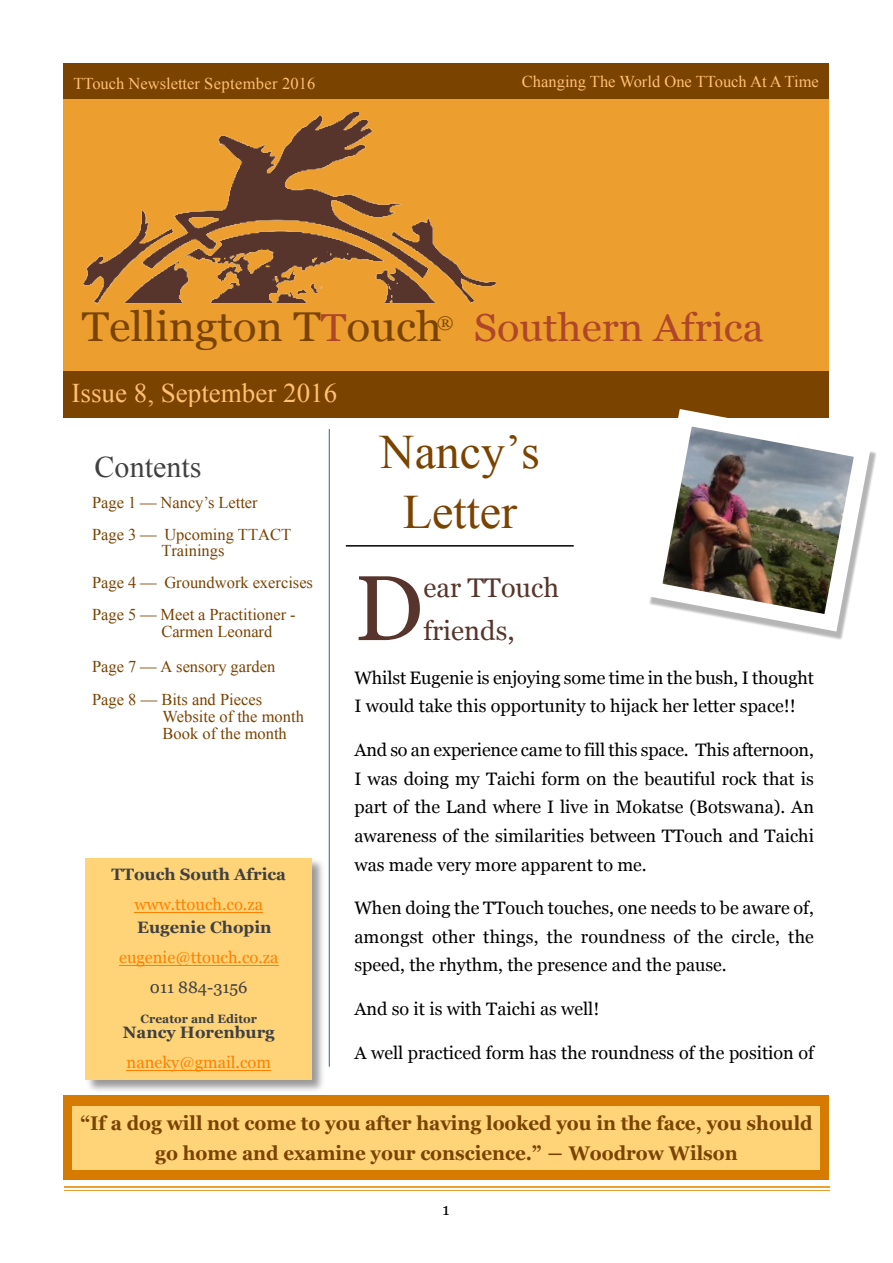
<style>
.page{position:relative;width:893px;height:1263px;background:#fff}
.page>*{position:absolute;margin:0;border:0;box-sizing:border-box;transform-origin:0 0}
.t1{font:91.95px "Georgia";color:#57352c}
.t2{font:48px/60.4px "Times New Roman";color:#7a4300;text-align:center}
.t3{font:41.55px "Georgia";color:#7a4300;scale:1.06 1}
.t4{font:30px "Times New Roman";color:#404040}
.t5{font:27px "Times New Roman";color:#ffc072}
.t6{font:27px/42.9px "Georgia";color:#57352c}
.t7{font:700 19.8px/30.3px "Georgia";color:#7a4300;text-align:center;scale:.95 1}
.t8{font:18px/28.7px "Georgia";color:#000;text-align:justify}
.t9{font:16.5px/31.8px "Times New Roman";color:#7a4300}
.t10{font:16.5px "Times New Roman";color:#ffc072}
.t11{font:16.5px "Georgia";color:#ff8000}
.t12{font:700 16.5px "Georgia";color:#404040}
.t13{font:16.5px "Georgia";color:#404040}
.t14{font:16.5px "Georgia";color:#000}
.t15{font:16.5px "Georgia";color:#7a4300;scale:1.05 1}
.t16{font:700 12px "Georgia";color:#404040}
.s1{font-size:39px;color:#ae462a}
</style>
<div class="page">
<div style="left:64px;top:64px;width:765px;height:36px;background:#7a4300"></div>
<div style="left:64px;top:100px;width:765px;height:275px;background:#ec9f2e"></div>
<img style="left:83px;top:113px;width:413px;height:192px">
<div style="left:64px;top:371px;width:765px;height:46px;background:#7a4300"></div>
<hr style="left:64px;top:1190px;width:765px;height:1px;background:#ec9f2e">
<hr style="left:64px;top:1187px;width:765px;height:1px;background:#ec9f2e">
<div style="left:64px;top:1096px;width:765px;height:84px;background:#d77a00"></div>
<div style="left:73px;top:1106px;width:747px;height:63px;background:#ffd479"></div>
<img style="left:636px;top:409px;width:240px;height:231px">
<hr style="left:346px;top:545px;width:228px;height:2px;background:#000">
<hr style="left:329px;top:429px;width:1px;height:637px;background:#365f91">
<img style="left:85px;top:858px;width:238px;height:233px">
<div style="left:86px;top:858px;width:226px;height:222px;background:#ffd479"></div>
<hr style="left:134px;top:911px;width:113px;height:1px;background:#ff8000">
<hr style="left:119px;top:965px;width:159px;height:1px;background:#ff8000">
<hr style="left:127px;top:1070px;width:144px;height:1px;background:#ff8000">
<p class="t10" style="left:73px;top:77px;width:244px">TTouch Newsletter September 2016</p>
<p class="t10" style="left:522px;top:76px;width:298px">Changing The World One TTouch At A Time</p>
<h3 class="t3" style="left:82px;top:309px;width:645px">Tellington T<span class="s1">T</span>ouch <span class="s1">Southern Africa</span></h3>
<p class="t15" style="left:437px;top:316px;width:17px">®</p>
<h3 class="t5" style="left:72px;top:383px;width:267px">Issue 8, September 2016</h3>
<h3 class="t4" style="left:95px;top:456px;width:108px">Contents</h3>
<p class="t9" style="left:92px;top:488px;width:200px">Page 1 — Nancy’s Letter<br>Page 3 — Upcoming TTACT</p>
<p class="t9" style="left:92px;top:536px;width:222px;text-indent:69px">Trainings<br>Page 4 — Groundwork exercises<br>Page 5 — Meet a Practitioner -</p>
<p class="t9" style="left:92px;top:616px;width:185px;line-height:33.9px;text-indent:69px">Carmen Leonard<br>Page 7 — A sensory garden<br>Page 8 — Bits and Pieces</p>
<p class="t9" style="left:163px;top:709px;width:143px;line-height:17.2px">Website of the month<br>Book of the month</p>
<p class="t12" style="left:111px;top:868px;width:176px">TTouch South Africa</p>
<p class="t11" style="left:134px;top:898px;width:130px">www.ttouch.co.za</p>
<p class="t12" style="left:137px;top:921px;width:136px">Eugenie Chopin</p>
<p class="t11" style="left:119px;top:951px;width:161px">eugenie@ttouch.co.za</p>
<p class="t13" style="left:150px;top:981px;width:99px">011 884-3156</p>
<p class="t16" style="left:141px;top:1014px;width:118px">Creator and Editor</p>
<p class="t12" style="left:123px;top:1026px;width:154px">Nancy Horenburg</p>
<p class="t11" style="left:127px;top:1056px;width:146px">naneky@gmail.com</p>
<h2 class="t2" style="left:380px;top:426px;width:161px">Nancy’s<br>Letter</h2>
<h1 class="t1" style="left:354px;top:570px;width:70px">D</h1>
<h3 class="t6" style="left:423px;top:568px;width:137px">ear TTouch friends,</h3>
<p class="t8" style="left:354px;top:664px;width:461px">Whilst Eugenie is enjoying some time in the bush, I thought<br>I would take this opportunity to hijack her letter space!!</p>
<p class="t8" style="left:354px;top:737px;width:461px">And so an experience came to fill this space. This afternoon, I was doing my Taichi form on the beautiful rock that is part of the Land where I live in Mokatse (Botswana). An awareness of the similarities between TTouch and Taichi was made very more apparent to me.</p>
<p class="t8" style="left:354px;top:895px;width:461px">When doing the TTouch touches, one needs to be aware of, amongst other things, the roundness of the circle, the speed, the rhythm, the presence and the pause.</p>
<p class="t8" style="left:354px;top:996px;width:246px">And so it is with Taichi as well!</p>
<p class="t8" style="left:354px;top:1039px;width:461px">A well practiced form has the roundness of the position of</p>
<p class="t7" style="left:80px;top:1109px;width:772px">“If a dog will not come to you after having looked you in the face, you should go home and examine your conscience.” ― Woodrow Wilson</p>
<p class="t14" style="left:443px;top:1202px;width:9px">1</p>
</div>
